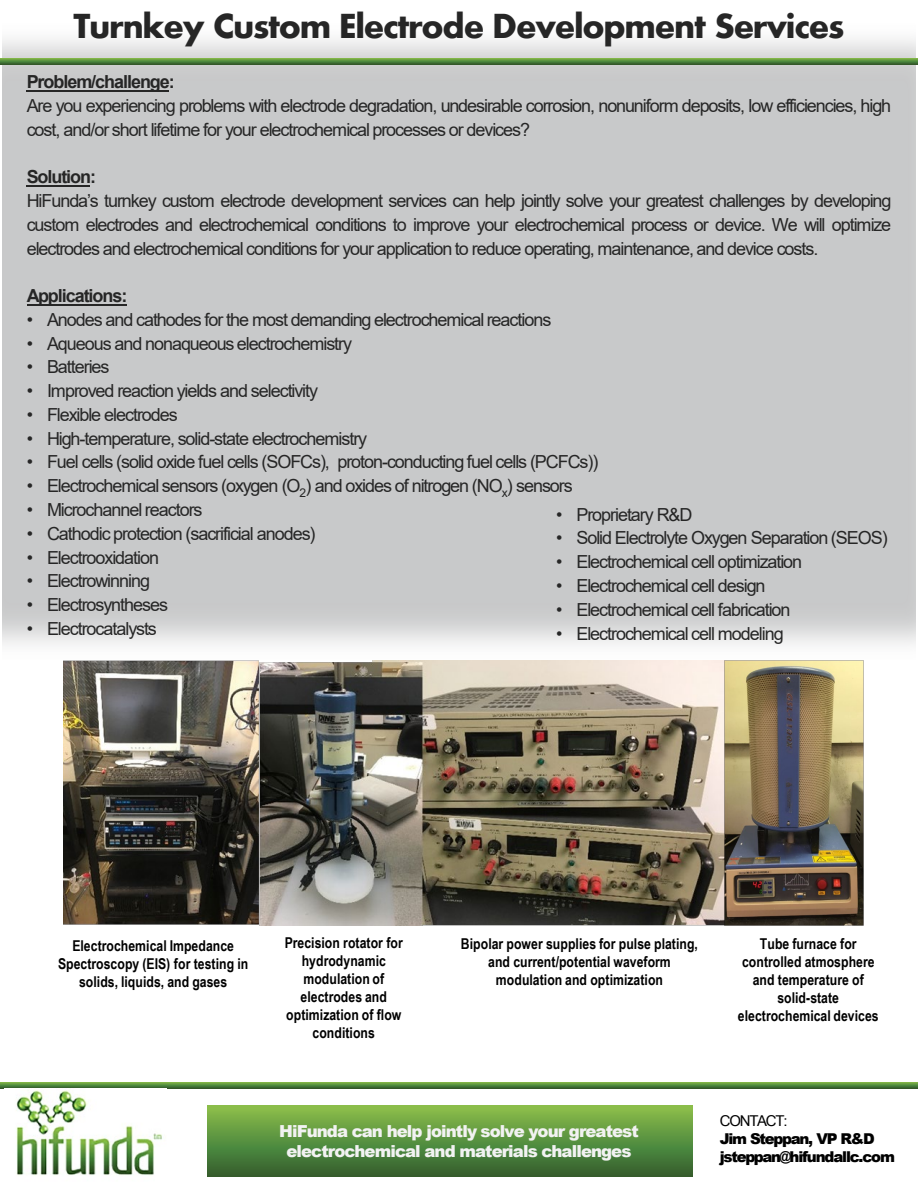
<style>
.page{position:relative;width:918px;height:1188px;background:#fff}
.page>*{position:absolute;margin:0;border:0;box-sizing:border-box;transform-origin:0 0}
.t1{font:700 36px "Aharoni";letter-spacing:-.035em;color:#262626}
.t2{font:18px/23.7px "Arial";letter-spacing:-.06em;color:#262626}
.t3{font:700 18px "Arial";letter-spacing:-.06em;color:#262626}
.t4{font:900 16.5px/19.8px "Arial";letter-spacing:-.06em;color:#f2f2f2;text-align:center}
.t5{font:700 15px/18px "Arial Narrow";color:#000;text-align:center}
.t6{font:900 15px/17.9px "Arial";letter-spacing:-.09em;color:#000}
.s1{font-family:"Microsoft Sans Serif";font-weight:400}
</style>
<div class="page">
<img style="left:3px;top:39px;width:912px;height:606px">
<img style="left:207px;top:1106px;width:486px;height:71px">
<img style="left:0;top:1083px;width:918px;height:5px">
<img style="left:0;top:59px;width:918px;height:5px">
<img style="left:16px;top:1090px;width:146px;height:85px">
<hr style="left:27px;top:90px;width:142px;height:2px;background:#262626">
<hr style="left:27px;top:185px;width:63px;height:2px;background:#262626">
<hr style="left:27px;top:304px;width:100px;height:2px;background:#262626">
<img style="left:63px;top:660px;width:801px;height:266px">
<p class="t1" style="left:74px;top:4px;width:772px">Turnkey Custom Electrode Development Services</p>
<p class="t3" style="left:27px;top:69px;width:150px">Problem/challenge:</p>
<p class="t2" style="left:27px;top:94px;width:866px">Are you experiencing problems with electrode degradation, undesirable corrosion, nonuniform deposits, low efficiencies, high cost, and/or short lifetime for your electrochemical processes or devices?</p>
<p class="t3" style="left:27px;top:164px;width:71px">Solution:</p>
<p class="t2" style="left:27px;top:189px;width:866px;text-align:justify">HiFunda’s turnkey custom electrode development services can help jointly solve your greatest challenges by developing custom electrodes and electrochemical conditions to improve your electrochemical process or device. We will optimize electrodes and electrochemical conditions for your application to reduce operating, maintenance, and device costs.</p>
<p class="t3" style="left:27px;top:283px;width:102px">Applications:</p>
<p class="t2" style="left:27px;top:308px;width:526px">• Anodes and cathodes for the most demanding electrochemical reactions</p>
<p class="t2" style="left:27px;top:331px;width:327px">• Aqueous and nonaqueous electrochemistry</p>
<p class="t2" style="left:27px;top:355px;width:84px">• Batteries</p>
<p class="t2" style="left:27px;top:379px;width:293px">• Improved reaction yields and selectivity</p>
<p class="t2" style="left:27px;top:403px;width:153px">• Flexible electrodes</p>
<p class="t2" style="left:27px;top:426px;width:342px">• High-temperature, solid-state electrochemistry</p>
<p class="t2" style="left:27px;top:450px;width:573px">• Fuel cells (solid oxide fuel cells (SOFCs), proton-conducting fuel cells (PCFCs))</p>
<p class="t2" style="left:27px;top:474px;width:548px">• Electrochemical sensors (oxygen (O<sub>2</sub>) and oxides of nitrogen (NO<sub>x</sub>) sensors</p>
<p class="t2" style="left:27px;top:498px;width:177px">• Microchannel reactors</p>
<p class="t2" style="left:27px;top:521px;width:290px">• Cathodic protection (sacrificial anodes)</p>
<p class="t2" style="left:27px;top:545px;width:134px">• Electrooxidation</p>
<p class="t2" style="left:27px;top:569px;width:125px">• Electrowinning</p>
<p class="t2" style="left:27px;top:593px;width:143px">• Electrosyntheses</p>
<p class="t2" style="left:27px;top:617px;width:132px">• Electrocatalysts</p>
<p class="t2" style="left:556px;top:502px;width:138px">• Proprietary R&amp;D</p>
<p class="t2" style="left:556px;top:526px;width:333px">• Solid Electrolyte Oxygen Separation (SEOS)</p>
<p class="t2" style="left:556px;top:550px;width:248px">• Electrochemical cell optimization</p>
<p class="t2" style="left:556px;top:574px;width:211px">• Electrochemical cell design</p>
<p class="t2" style="left:556px;top:597px;width:236px">• Electrochemical cell fabrication</p>
<p class="t2" style="left:556px;top:621px;width:229px">• Electrochemical cell modeling</p>
<p class="t5" style="left:58px;top:936px;width:192px">Electrochemical Impedance<br>Spectroscopy (EIS) for testing in solids, liquids, and gases</p>
<p class="t5" style="left:285px;top:933px;width:120px">Precision rotator for hydrodynamic modulation of electrodes and optimization of flow conditions</p>
<p class="t5" style="left:461px;top:934px;width:239px">Bipolar power supplies for pulse plating, and current/potential waveform modulation and optimization</p>
<p class="t5" style="left:738px;top:934px;width:142px">Tube furnace for controlled atmosphere and temperature of solid-state electrochemical devices</p>
<p class="t4" style="left:279px;top:1121px;width:361px">HiFunda can help jointly solve your greatest electrochemical and materials challenges</p>
<p class="t6" style="left:720px;top:1112px;width:177px"><span class="s1">CONTACT:<br></span>Jim Steppan, VP R&amp;D jsteppan@hifundallc.com</p>
</div>
